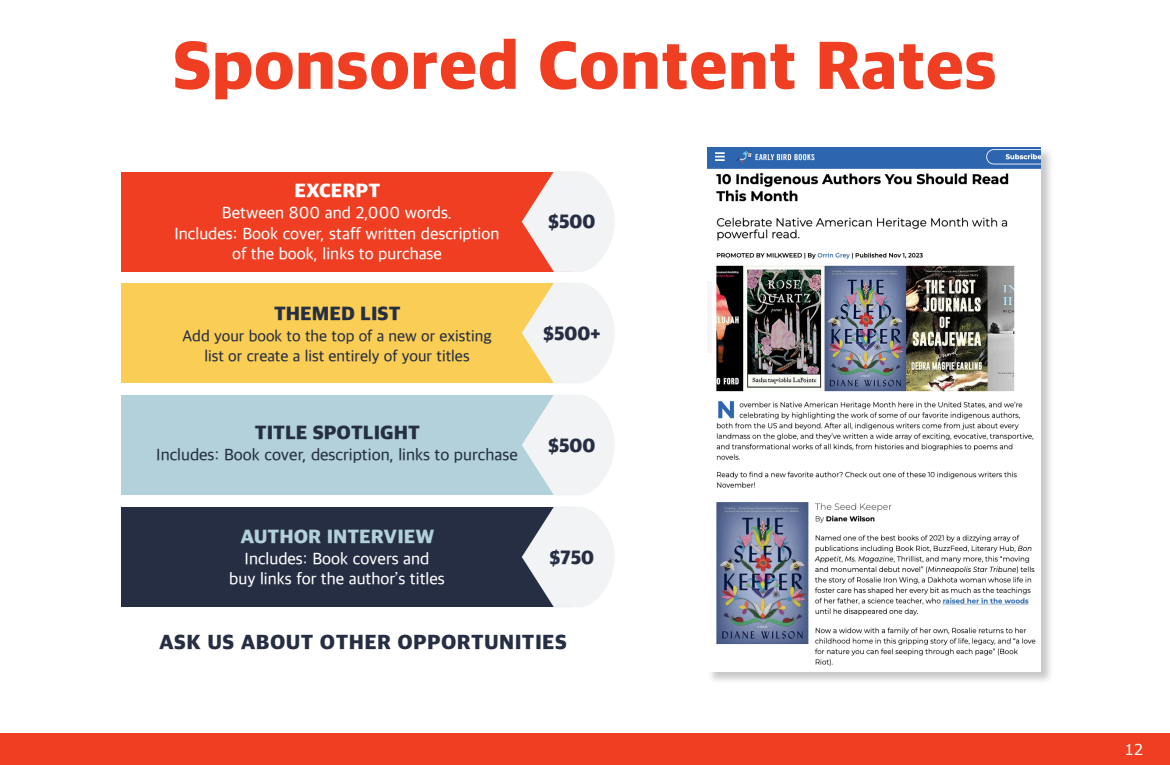
<style>
.page{position:relative;width:1170px;height:765px;background:#fff}
.page>*{position:absolute;margin:0;border:0;box-sizing:border-box;transform-origin:0 0}
.t1{font:800 70px "Apple SD Gothic Neo";color:#ef3e22}
.t2{font:800 21.25px "Apple SD Gothic Neo";letter-spacing:.02em;color:#262e44}
.t3{font:800 20px "Apple SD Gothic Neo";color:#262e44}
.t4{font:800 20px "Apple SD Gothic Neo";color:#b2d1da}
.t5{font:800 20px "Apple SD Gothic Neo";color:#fff}
.t6{font:800 19.5px "Apple SD Gothic Neo";color:#262e44}
.t7{font:500 17px "Apple SD Gothic Neo";color:#fff}
.t8{font:500 17px "Apple SD Gothic Neo";color:#262e44}
.t9{font:500 16.25px "Apple SD Gothic Neo";color:#262e44}
.t10{font:15px "Verdana";color:#fff}
</style>
<div class="page">
<div style="left:121px;top:283px;width:450px;height:100px;background:#facd54"></div>
<svg style="left:522px;top:283px;width:92px;height:100px"></svg>
<div style="left:121px;top:507px;width:450px;height:100px;background:#262e44"></div>
<div style="left:121px;top:395px;width:450px;height:100px;background:#b2d1da"></div>
<svg style="left:522px;top:507px;width:92px;height:100px"></svg>
<svg style="left:522px;top:395px;width:92px;height:100px"></svg>
<div style="left:0;top:733px;width:1170px;height:32px;background:#ef3e22"></div>
<div style="left:707px;top:147px;width:347px;height:538px;background:#231f20;opacity:.25"></div>
<img style="left:707px;top:147px;width:334px;height:525px">
<div style="left:121px;top:172px;width:450px;height:100px;background:#ef3e22"></div>
<svg style="left:522px;top:171px;width:92px;height:101px"></svg>
<p class="t1" style="left:173px;top:14px;width:826px">Sponsored Content Rates</p>
<p class="t5" style="left:294px;top:176px;width:87px">EXCERPT</p>
<p class="t7" style="left:222px;top:202px;width:232px">Between 800 and 2,000 words.</p>
<p class="t7" style="left:175px;top:222px;width:326px">Includes: Book cover, staff written description</p>
<p class="t7" style="left:232px;top:242px;width:211px">of the book, links to purchase</p>
<p class="t3" style="left:274px;top:298px;width:128px">THEMED LIST</p>
<p class="t9" style="left:183px;top:325px;width:311px">Add your book to the top of a new or existing</p>
<p class="t9" style="left:204px;top:345px;width:267px">list or create a list entirely of your titles</p>
<p class="t3" style="left:255px;top:418px;width:167px">TITLE SPOTLIGHT</p>
<p class="t8" style="left:156px;top:444px;width:363px">Includes: Book cover, description, links to purchase</p>
<p class="t4" style="left:240px;top:521px;width:196px">AUTHOR INTERVIEW</p>
<p class="t7" style="left:245px;top:547px;width:186px">Includes: Book covers and</p>
<p class="t7" style="left:229px;top:567px;width:217px">buy links for the author’s titles</p>
<p class="t6" style="left:549px;top:207px;width:49px">$500</p>
<p class="t6" style="left:544px;top:319px;width:58px">$500+</p>
<p class="t6" style="left:549px;top:431px;width:49px">$500</p>
<p class="t6" style="left:550px;top:543px;width:46px">$750</p>
<p class="t2" style="left:159px;top:626px;width:409px">ASK US ABOUT OTHER OPPORTUNITIES</p>
<p class="t10" style="left:1124px;top:740px;width:21px">12</p>
</div>
